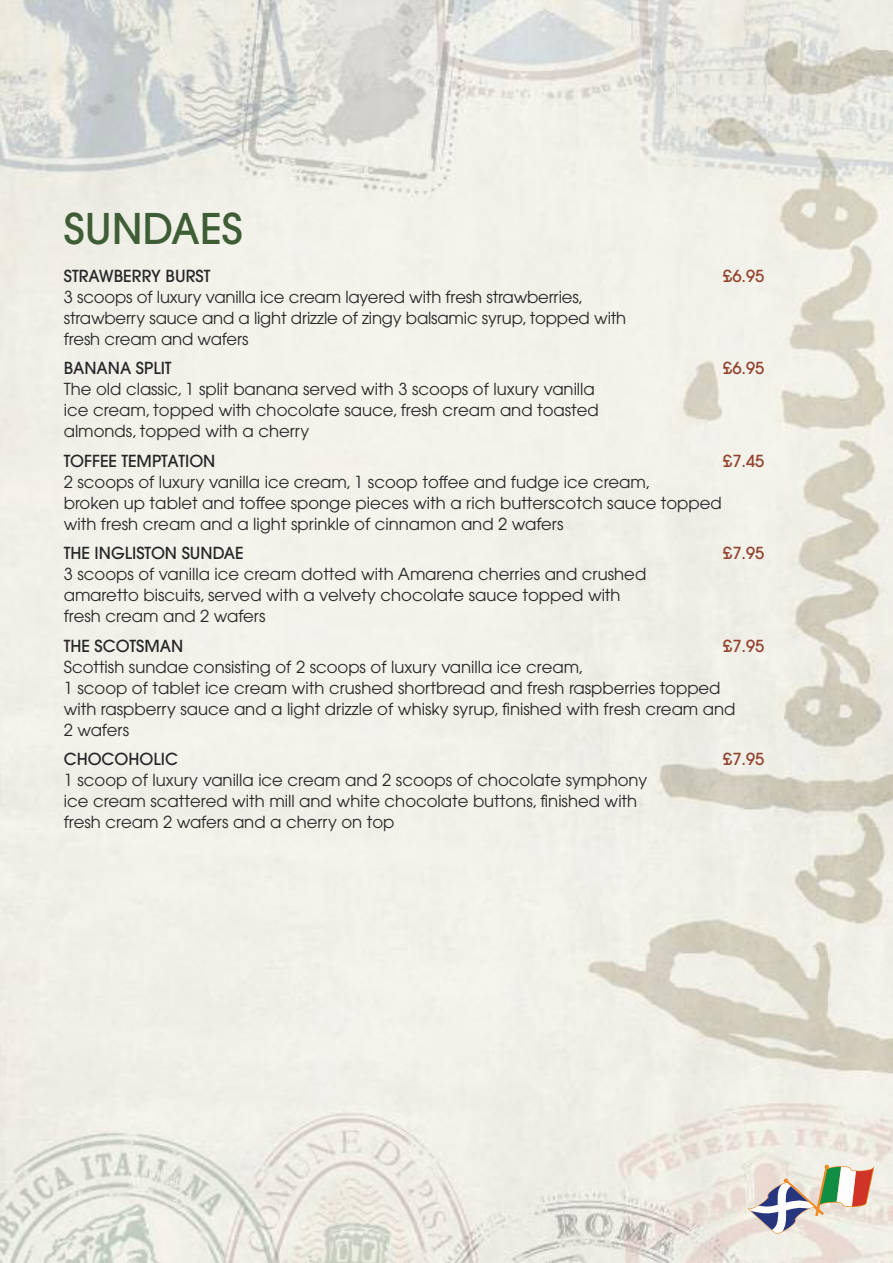
<style>
.page{position:relative;width:893px;height:1263px;background:#fff}
.page>*{position:absolute;margin:0;border:0;box-sizing:border-box;transform-origin:0 0}
.t1{font:500 42px "Avant Garde";color:#3e5d35}
.t2{font:16.5px/21px "Avant Garde";color:#272627}
.t3{font:500 16.5px "Avant Garde";color:#272627}
.t4{font:500 16.5px "Avant Garde";color:#93412c}
</style>
<div class="page">
<img style="left:0;top:0;width:893px;height:1263px">
<svg style="left:744px;top:1161px;width:130px;height:73px;background:#cfc6be"></svg>
<h1 class="t1" style="left:64px;top:213px;width:181px">SUNDAES</h1>
<p class="t3" style="left:64px;top:269px;width:148px">STRAWBERRY BURST</p>
<p class="t4" style="left:723px;top:269px;width:43px">£6.95</p>
<p class="t2" style="left:64px;top:288px;width:564px">3 scoops of luxury vanilla ice cream layered with fresh strawberries, strawberry sauce and a light drizzle of zingy balsamic syrup, topped with fresh cream and wafers</p>
<p class="t3" style="left:64px;top:362px;width:109px">BANANA SPLIT</p>
<p class="t4" style="left:723px;top:362px;width:43px">£6.95</p>
<p class="t2" style="left:64px;top:380px;width:537px">The old classic, 1 split banana served with 3 scoops of luxury vanilla ice cream, topped with chocolate sauce, fresh cream and toasted almonds, topped with a cherry</p>
<p class="t3" style="left:64px;top:454px;width:153px">TOFFEE TEMPTATION</p>
<p class="t4" style="left:723px;top:454px;width:43px">£7.45</p>
<p class="t2" style="left:64px;top:473px;width:660px">2 scoops of luxury vanilla ice cream, 1 scoop toffee and fudge ice cream,<br>broken up tablet and toffee sponge pieces with a rich butterscotch sauce topped with fresh cream and a light sprinkle of cinnamon and 2 wafers</p>
<p class="t3" style="left:64px;top:547px;width:182px">THE INGLISTON SUNDAE</p>
<p class="t4" style="left:723px;top:547px;width:43px">£7.95</p>
<p class="t2" style="left:64px;top:565px;width:584px">3 scoops of vanilla ice cream dotted with Amarena cherries and crushed amaretto biscuits, served with a velvety chocolate sauce topped with fresh cream and 2 wafers</p>
<p class="t3" style="left:64px;top:639px;width:121px">THE SCOTSMAN</p>
<p class="t4" style="left:723px;top:639px;width:43px">£7.95</p>
<p class="t2" style="left:64px;top:658px;width:673px">Scottish sundae consisting of 2 scoops of luxury vanilla ice cream,<br>1 scoop of tablet ice cream with crushed shortbread and fresh raspberries topped with raspberry sauce and a light drizzle of whisky syrup, finished with fresh cream and 2 wafers</p>
<p class="t3" style="left:64px;top:753px;width:116px">CHOCOHOLIC</p>
<p class="t4" style="left:723px;top:753px;width:43px">£7.95</p>
<p class="t2" style="left:64px;top:771px;width:585px">1 scoop of luxury vanilla ice cream and 2 scoops of chocolate symphony ice cream scattered with mill and white chocolate buttons, finished with fresh cream 2 wafers and a cherry on top</p>
</div>
